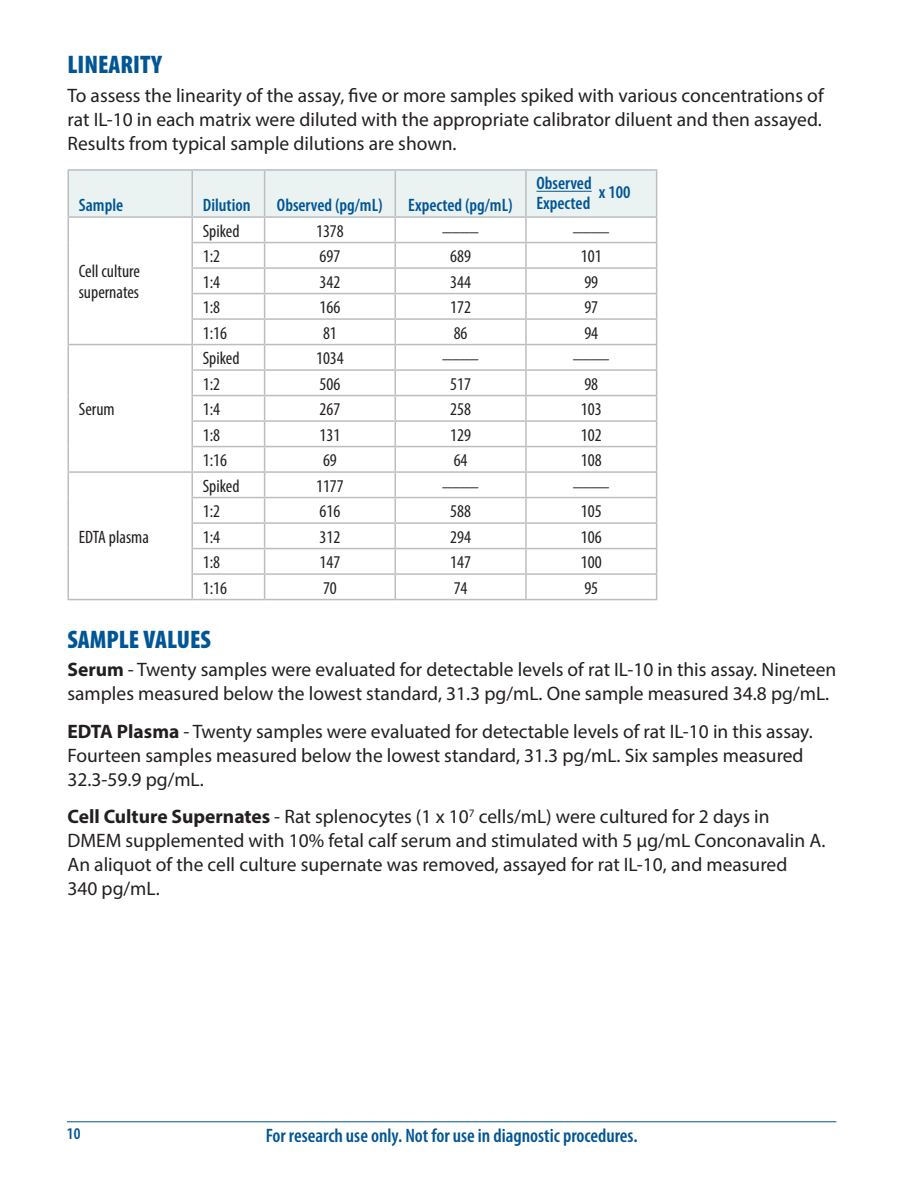
<style>
.page{position:relative;width:918px;height:1188px;background:#fff}
.page>*{position:absolute;margin:0;border:0;box-sizing:border-box;transform-origin:0 0}
.Sectionhead{font:900 condensed 25.5px "Myriad Pro";color:#005595}
.Body_Text{font:19.5px/24px "Myriad Pro";color:#231f20}
.t1{font:600 condensed 19.5px "Myriad Pro";color:#005595}
.Table_Text{font:condensed 18px/21.6px "Myriad Pro";color:#231f20}
.Table_Text-2{font:600 condensed 18px/19.5px "Myriad Pro";color:#005595}
.t2{font:600 condensed 16.5px "Myriad Pro";color:#005595}
.s1{font-weight:700}
</style>
<div class="page">
<hr style="left:67px;top:1121px;width:769px;height:1px;background:#005595">
<hr style="left:68px;top:169px;width:124px;height:2px;background:#bcbdc0">
<hr style="left:192px;top:169px;width:73px;height:2px;background:#bcbdc0">
<hr style="left:265px;top:169px;width:130px;height:2px;background:#bcbdc0">
<hr style="left:395px;top:169px;width:131px;height:2px;background:#bcbdc0">
<hr style="left:526px;top:169px;width:131px;height:2px;background:#bcbdc0">
<hr style="left:192px;top:599px;width:73px;height:1px;background:#bcbdc0">
<hr style="left:395px;top:599px;width:131px;height:1px;background:#bcbdc0">
<hr style="left:526px;top:599px;width:131px;height:1px;background:#bcbdc0">
<hr style="left:265px;top:599px;width:130px;height:1px;background:#bcbdc0">
<svg style="left:68px;top:170px;width:589px;height:429px"></svg>
<hr style="left:68px;top:599px;width:124px;height:1px;background:#bcbdc0">
<hr style="left:536px;top:191px;width:56px;height:1px;background:#005595">
<p class="Sectionhead" style="left:68px;top:48px;width:96px">LINEARITY</p>
<p class="Body_Text" style="left:68px;top:83px;width:758px;text-align:justify">To assess the linearity of the assay, five or more samples spiked with various concentrations of rat IL-10 in each matrix were diluted with the appropriate calibrator diluent and then assayed.<br>Results from typical sample dilutions are shown.</p>
<p class="Table_Text-2" style="left:79px;top:196px;width:46px">Sample</p>
<p class="Table_Text-2" style="left:203px;top:196px;width:49px">Dilution</p>
<p class="Table_Text-2" style="left:277px;top:196px;width:107px">Observed (pg/mL)</p>
<p class="Table_Text-2" style="left:408px;top:196px;width:106px">Expected (pg/mL)</p>
<p class="Table_Text-2" style="left:536px;top:174px;width:57px">Observed<br>Expected</p>
<p class="Table_Text-2" style="left:599px;top:183px;width:33px">x 100</p>
<p class="Table_Text" style="left:79px;top:260px;width:63px">Cell culture supernates</p>
<p class="Table_Text" style="left:79px;top:398px;width:37px">Serum</p>
<p class="Table_Text" style="left:203px;top:220px;width:38px">Spiked</p>
<p class="Table_Text" style="left:316px;top:220px;width:29px">1378</p>
<p class="Table_Text" style="left:443px;top:214px;width:37px">____</p>
<p class="Table_Text" style="left:573px;top:214px;width:37px">____</p>
<p class="Table_Text" style="left:203px;top:245px;width:19px">1:2</p>
<p class="Table_Text" style="left:320px;top:245px;width:22px">697</p>
<p class="Table_Text" style="left:450px;top:245px;width:22px">689</p>
<p class="Table_Text" style="left:581px;top:245px;width:22px">101</p>
<p class="Table_Text" style="left:203px;top:271px;width:19px">1:4</p>
<p class="Table_Text" style="left:320px;top:271px;width:22px">342</p>
<p class="Table_Text" style="left:450px;top:271px;width:22px">344</p>
<p class="Table_Text" style="left:584px;top:271px;width:15px">99</p>
<p class="Table_Text" style="left:203px;top:296px;width:19px">1:8</p>
<p class="Table_Text" style="left:320px;top:296px;width:22px">166</p>
<p class="Table_Text" style="left:450px;top:296px;width:22px">172</p>
<p class="Table_Text" style="left:584px;top:296px;width:15px">97</p>
<p class="Table_Text" style="left:203px;top:322px;width:26px">1:16</p>
<p class="Table_Text" style="left:323px;top:322px;width:15px">81</p>
<p class="Table_Text" style="left:454px;top:322px;width:15px">86</p>
<p class="Table_Text" style="left:584px;top:322px;width:15px">94</p>
<p class="Table_Text" style="left:203px;top:347px;width:38px">Spiked</p>
<p class="Table_Text" style="left:316px;top:347px;width:29px">1034</p>
<p class="Table_Text" style="left:443px;top:341px;width:37px">____</p>
<p class="Table_Text" style="left:573px;top:341px;width:37px">____</p>
<p class="Table_Text" style="left:203px;top:373px;width:19px">1:2</p>
<p class="Table_Text" style="left:320px;top:373px;width:22px">506</p>
<p class="Table_Text" style="left:450px;top:373px;width:22px">517</p>
<p class="Table_Text" style="left:584px;top:373px;width:15px">98</p>
<p class="Table_Text" style="left:203px;top:398px;width:19px">1:4</p>
<p class="Table_Text" style="left:320px;top:398px;width:22px">267</p>
<p class="Table_Text" style="left:450px;top:398px;width:22px">258</p>
<p class="Table_Text" style="left:581px;top:398px;width:22px">103</p>
<p class="Table_Text" style="left:203px;top:424px;width:19px">1:8</p>
<p class="Table_Text" style="left:320px;top:424px;width:22px">131</p>
<p class="Table_Text" style="left:450px;top:424px;width:22px">129</p>
<p class="Table_Text" style="left:581px;top:424px;width:22px">102</p>
<p class="Table_Text" style="left:203px;top:449px;width:26px">1:16</p>
<p class="Table_Text" style="left:323px;top:449px;width:15px">69</p>
<p class="Table_Text" style="left:454px;top:449px;width:15px">64</p>
<p class="Table_Text" style="left:581px;top:449px;width:22px">108</p>
<p class="Table_Text" style="left:203px;top:475px;width:38px">Spiked</p>
<p class="Table_Text" style="left:316px;top:475px;width:29px">1177</p>
<p class="Table_Text" style="left:443px;top:469px;width:37px">____</p>
<p class="Table_Text" style="left:573px;top:469px;width:37px">____</p>
<p class="Table_Text" style="left:203px;top:500px;width:19px">1:2</p>
<p class="Table_Text" style="left:320px;top:500px;width:22px">616</p>
<p class="Table_Text" style="left:450px;top:500px;width:22px">588</p>
<p class="Table_Text" style="left:581px;top:500px;width:22px">105</p>
<p class="Table_Text" style="left:203px;top:526px;width:19px">1:4</p>
<p class="Table_Text" style="left:320px;top:526px;width:22px">312</p>
<p class="Table_Text" style="left:450px;top:526px;width:22px">294</p>
<p class="Table_Text" style="left:581px;top:526px;width:22px">106</p>
<p class="Table_Text" style="left:203px;top:551px;width:19px">1:8</p>
<p class="Table_Text" style="left:320px;top:551px;width:22px">147</p>
<p class="Table_Text" style="left:450px;top:551px;width:22px">147</p>
<p class="Table_Text" style="left:581px;top:551px;width:22px">100</p>
<p class="Table_Text" style="left:203px;top:577px;width:26px">1:16</p>
<p class="Table_Text" style="left:323px;top:577px;width:15px">70</p>
<p class="Table_Text" style="left:454px;top:577px;width:15px">74</p>
<p class="Table_Text" style="left:584px;top:577px;width:15px">95</p>
<p class="Sectionhead" style="left:68px;top:623px;width:145px">SAMPLE VALUES</p>
<p class="Body_Text" style="left:68px;top:658px;width:770px"><span class="s1">Serum</span> - Twenty samples were evaluated for detectable levels of rat IL-10 in this assay. Nineteen samples measured below the lowest standard, 31.3 pg/mL. One sample measured 34.8 pg/mL.</p>
<p class="Body_Text" style="left:68px;top:719px;width:747px"><span class="s1">EDTA Plasma</span> - Twenty samples were evaluated for detectable levels of rat IL-10 in this assay.<br>Fourteen samples measured below the lowest standard, 31.3 pg/mL. Six samples measured<br>32.3-59.9 pg/mL.</p>
<p class="Body_Text" style="left:68px;top:805px;width:759px"><span class="s1">Cell Culture Supernates</span> - Rat splenocytes (1 x 10<sup>7</sup> cells/mL) were cultured for 2 days in DMEM supplemented with 10% fetal calf serum and stimulated with 5 μg/mL Conconavalin A.<br>An aliquot of the cell culture supernate was removed, assayed for rat IL-10, and measured<br>340 pg/mL.</p>
<p class="Table_Text" style="left:79px;top:526px;width:72px">EDTA plasma</p>
<p class="t2" style="left:67px;top:1125px;width:15px">10</p>
<p class="t1" style="left:266px;top:1125px;width:373px">For research use only. Not for use in diagnostic procedures.</p>
</div>
